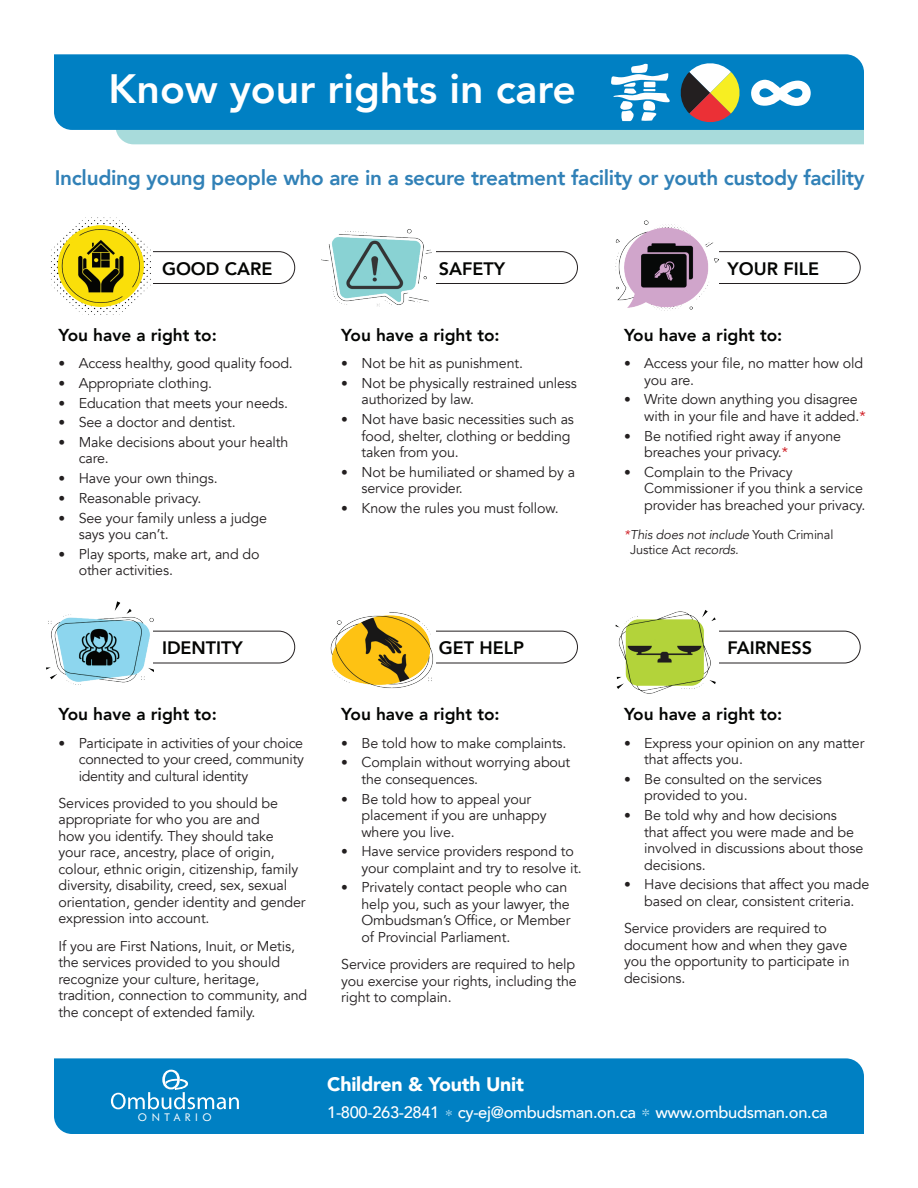
<style>
.page{position:relative;width:918px;height:1188px;background:#fff}
.page>*{position:absolute;margin:0;border:0;box-sizing:border-box;transform-origin:0 0}
.t1{font:800 40.95px "Avenir";color:#fff}
.t2{font:800 21px "Avenir";letter-spacing:-.015em;color:#3181b7}
.t3{font:900 19.5px "Avenir";letter-spacing:-.01em;color:#fff}
.t4{font:800 18px "Avenir";color:#040503}
.t5{font:800 17.25px "Avenir";color:#040503}
.t6{font:500 16.5px "Avenir";letter-spacing:-.02em;color:#fff}
.t7{font:14.25px/16.5px "Avenir";letter-spacing:-.01em;color:#231f20}
.t8{font:italic 12.75px/15px "Avenir";letter-spacing:-.01em;color:#231f20}
.t9{font:10.65px "Futura BT";letter-spacing:.43em;color:#fff}
.s1{font-size:13.5px}
.s2{color:#d1232a}
.s3{font-style:normal}
</style>
<div class="page">
<div style="left:99px;top:251px;width:196px;height:33px;border:1px solid #231f20;border-radius:16px"></div>
<div style="left:38px;top:211px;width:115px;height:106px;background:#fff"></div>
<div style="left:382px;top:251px;width:196px;height:33px;border:1px solid #231f20;border-radius:16px"></div>
<div style="left:320px;top:211px;width:116px;height:106px;background:#fff"></div>
<div style="left:665px;top:251px;width:195px;height:33px;border:1px solid #231f20;border-radius:16px"></div>
<div style="left:99px;top:631px;width:196px;height:32px;border:1px solid #231f20;border-radius:16px"></div>
<div style="left:382px;top:631px;width:196px;height:32px;border:1px solid #231f20;border-radius:16px"></div>
<div style="left:320px;top:591px;width:116px;height:106px;background:#fff"></div>
<div style="left:665px;top:631px;width:195px;height:32px;border:1px solid #231f20;border-radius:16px"></div>
<div style="left:603px;top:591px;width:116px;height:106px;background:#fff"></div>
<svg style="left:116px;top:130px;width:748px;height:15px;background:#acdcdc"></svg>
<div style="left:54px;top:54px;width:810px;height:76px;background:#0080c3"></div>
<svg style="left:611px;top:64px;width:59px;height:57px"></svg>
<svg style="left:751px;top:79px;width:60px;height:27px"></svg>
<svg style="left:678px;top:60px;width:64px;height:65px"></svg>
<img style="left:51px;top:220px;width:100px;height:92px">
<img style="left:321px;top:229px;width:111px;height:78px">
<img style="left:616px;top:221px;width:103px;height:89px">
<img style="left:46px;top:601px;width:107px;height:84px">
<img style="left:330px;top:612px;width:103px;height:76px">
<img style="left:616px;top:610px;width:100px;height:84px">
<div style="left:54px;top:1058px;width:810px;height:76px;background:#0080c3"></div>
<svg style="left:111px;top:1070px;width:128px;height:39px;background:#2994cc"></svg>
<svg style="left:446px;top:1110px;width:6px;height:6px"></svg>
<svg style="left:643px;top:1109px;width:6px;height:7px"></svg>
<h2 class="t1" style="left:109px;top:57px;width:469px">Know your rights in care</h2>
<p class="t2" style="left:55px;top:161px;width:811px">Including young people who are in a secure treatment facility or youth custody facility</p>
<h3 class="t4" style="left:162px;top:254px;width:112px">GOOD CARE</h3>
<h3 class="t4" style="left:439px;top:254px;width:68px">SAFETY</h3>
<h3 class="t4" style="left:728px;top:254px;width:93px">YOUR FILE</h3>
<p class="t5" style="left:58px;top:321px;width:160px">You have a right to:</p>
<p class="t7" style="left:58px;top:355px;width:236px"><span class="s1">•</span> Access healthy, good quality food.</p>
<p class="t7" style="left:58px;top:375px;width:155px"><span class="s1">•</span> Appropriate clothing.</p>
<p class="t7" style="left:58px;top:395px;width:231px"><span class="s1">•</span> Education that meets your needs.</p>
<p class="t7" style="left:58px;top:414px;width:179px"><span class="s1">•</span> See a doctor and dentist.</p>
<p class="t7" style="left:79px;top:434px;width:211px;text-indent:-20px"><span class="s1">•</span> Make decisions about your health care.</p>
<p class="t7" style="left:58px;top:470px;width:161px"><span class="s1">•</span> Have your own things.</p>
<p class="t7" style="left:58px;top:490px;width:144px"><span class="s1">•</span> Reasonable privacy.</p>
<p class="t7" style="left:79px;top:510px;width:190px;text-indent:-20px"><span class="s1">•</span> See your family unless a judge says you can’t.</p>
<p class="t7" style="left:79px;top:546px;width:182px;text-indent:-20px"><span class="s1">•</span> Play sports, make art, and do other activities.</p>
<p class="t5" style="left:341px;top:321px;width:160px">You have a right to:</p>
<p class="t7" style="left:341px;top:355px;width:183px"><span class="s1">•</span> Not be hit as punishment.</p>
<p class="t7" style="left:362px;top:375px;width:217px;text-indent:-20px"><span class="s1">•</span> Not be physically restrained unless authorized by law.</p>
<p class="t7" style="left:362px;top:411px;width:214px;text-indent:-20px"><span class="s1">•</span> Not have basic necessities such as food, shelter, clothing or bedding taken from you.</p>
<p class="t7" style="left:362px;top:464px;width:215px;text-indent:-20px"><span class="s1">•</span> Not be humiliated or shamed by a service provider.</p>
<p class="t7" style="left:341px;top:500px;width:219px"><span class="s1">•</span> Know the rules you must follow.</p>
<p class="t5" style="left:624px;top:321px;width:160px">You have a right to:</p>
<p class="t7" style="left:644px;top:355px;width:220px;text-indent:-20px"><span class="s1">•</span> Access your file, no matter how old you are.</p>
<p class="t7" style="left:644px;top:391px;width:223px;text-indent:-20px"><span class="s1">•</span> Write down anything you disagree with in your file and have it added.<span class="s2">*</span></p>
<p class="t7" style="left:644px;top:428px;width:198px;text-indent:-20px"><span class="s1">•</span> Be notified right away if anyone breaches your privacy.<span class="s2">*</span></p>
<p class="t7" style="left:644px;top:464px;width:223px;text-indent:-20px"><span class="s1">•</span> Complain to the Privacy<br>Commissioner if you think a service provider has breached your privacy.</p>
<p class="t8" style="left:630px;top:527px;width:205px;text-indent:-6px"><span class="s2">*</span>This does not include <span class="s3">Youth Criminal<br>Justice Act</span> records.</p>
<h3 class="t4" style="left:162px;top:634px;width:83px">IDENTITY</h3>
<p class="t5" style="left:58px;top:701px;width:160px">You have a right to:</p>
<p class="t7" style="left:79px;top:735px;width:227px;text-align:justify;text-indent:-20px"><span class="s1">•</span> Participate in activities of your choice connected to your creed, community identity and cultural identity</p>
<p class="t7" style="left:59px;top:795px;width:249px">Services provided to you should be appropriate for who you are and<br>how you identify. They should take<br>your race, ancestry, place of origin, colour, ethnic origin, citizenship, family diversity, disability, creed, sex, sexual orientation, gender identity and gender expression into account.</p>
<p class="t7" style="left:59px;top:938px;width:250px">If you are First Nations, Inuit, or Metis, the services provided to you should recognize your culture, heritage, tradition, connection to community, and the concept of extended family.</p>
<h3 class="t4" style="left:439px;top:634px;width:87px">GET HELP</h3>
<p class="t5" style="left:341px;top:701px;width:160px">You have a right to:</p>
<p class="t7" style="left:341px;top:735px;width:227px"><span class="s1">•</span> Be told how to make complaints.</p>
<p class="t7" style="left:362px;top:754px;width:210px;text-indent:-20px"><span class="s1">•</span> Complain without worrying about the consequences.</p>
<p class="t7" style="left:362px;top:791px;width:187px;text-indent:-20px"><span class="s1">•</span> Be told how to appeal your placement if you are unhappy where you live.</p>
<p class="t7" style="left:362px;top:843px;width:222px;text-indent:-20px"><span class="s1">•</span> Have service providers respond to your complaint and try to resolve it.</p>
<p class="t7" style="left:362px;top:880px;width:210px;text-indent:-20px"><span class="s1">•</span> Privately contact people who can help you, such as your lawyer, the<br>Ombudsman’s Office, or Member of Provincial Parliament.</p>
<p class="t7" style="left:341px;top:956px;width:237px;text-align:justify">Service providers are required to help you exercise your rights, including the right to complain.</p>
<h3 class="t4" style="left:728px;top:634px;width:86px">FAIRNESS</h3>
<p class="t5" style="left:624px;top:701px;width:160px">You have a right to:</p>
<p class="t7" style="left:644px;top:735px;width:222px;text-indent:-20px"><span class="s1">•</span> Express your opinion on any matter that affects you.</p>
<p class="t7" style="left:644px;top:771px;width:179px;text-indent:-20px"><span class="s1">•</span> Be consulted on the services provided to you.</p>
<p class="t7" style="left:644px;top:807px;width:221px;text-indent:-20px"><span class="s1">•</span> Be told why and how decisions that affect you were made and be involved in discussions about those decisions.</p>
<p class="t7" style="left:624px;top:876px;width:247px;text-align:center"><span class="s1">•</span> Have decisions that affect you made based on clear, consistent criteria.</p>
<p class="t7" style="left:624px;top:920px;width:227px">Service providers are required to document how and when they gave you the opportunity to participate in decisions.</p>
<p class="t9" style="left:138px;top:1110px;width:75px">ONTARIO</p>
<p class="t3" style="left:327px;top:1068px;width:198px">Children &amp; Youth Unit</p>
<p class="t6" style="left:327px;top:1098px;width:114px">1-800-263-2841</p>
<p class="t6" style="left:458px;top:1098px;width:180px">cy-ej@ombudsman.on.ca</p>
<p class="t6" style="left:655px;top:1098px;width:174px">www.ombudsman.on.ca</p>
</div>
